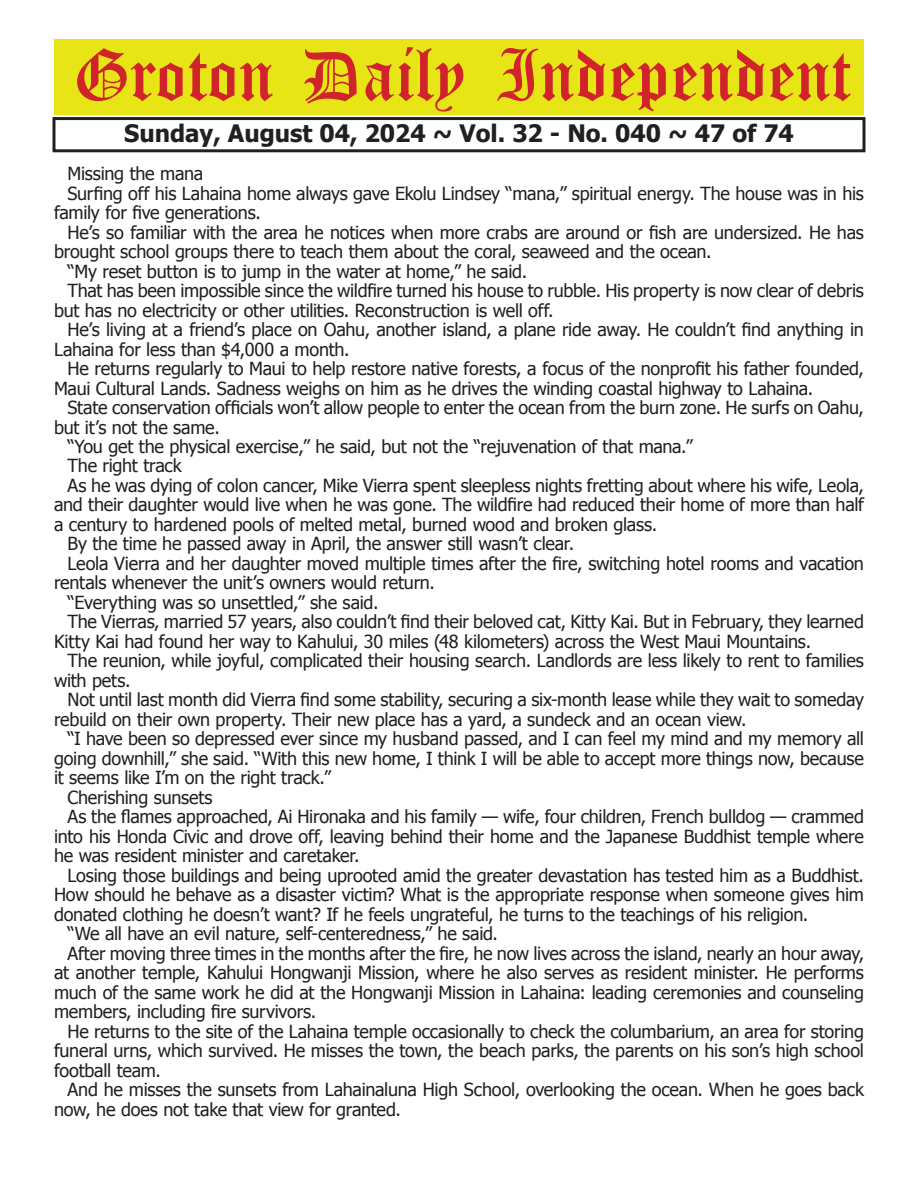
<style>
.page{position:relative;width:918px;height:1188px;background:#fff}
.page>*{position:absolute;margin:0;border:0;box-sizing:border-box;transform-origin:0 0}
.t1{font:54px "Old English Five";color:#d1232a}
.t2{font:700 24px "Tahoma";color:#231f20}
.t3{font:18px "Tahoma";letter-spacing:-.015em;color:#231f20}
</style>
<div class="page">
<div style="left:52px;top:117px;width:814px;height:35px;border:3px solid #231f20"></div>
<div style="left:54px;top:40px;width:810px;height:75px;background:#e7e515"></div>
<h1 class="t1" style="left:73px;top:50px;width:779px">Groton Daily Independent</h1>
<h2 class="t2" style="left:124px;top:116px;width:671px">Sunday, August 04, 2024 ~ Vol. 32 - No. 040 ~ 47 of 74</h2>
<p class="t3" style="left:68px;top:161px;width:137px">Missing the mana</p>
<p class="t3" style="left:68px;top:181px;width:798px">Surfing off his Lahaina home always gave Ekolu Lindsey “mana,” spiritual energy. The house was in his</p>
<p class="t3" style="left:54px;top:200px;width:208px">family for five generations.</p>
<p class="t3" style="left:68px;top:220px;width:798px">He’s so familiar with the area he notices when more crabs are around or fish are undersized. He has</p>
<p class="t3" style="left:54px;top:239px;width:659px">brought school groups there to teach them about the coral, seaweed and the ocean.</p>
<p class="t3" style="left:68px;top:259px;width:461px">“My reset button is to jump in the water at home,” he said.</p>
<p class="t3" style="left:68px;top:278px;width:798px">That has been impossible since the wildfire turned his house to rubble. His property is now clear of debris</p>
<p class="t3" style="left:54px;top:298px;width:501px">but has no electricity or other utilities. Reconstruction is well off.</p>
<p class="t3" style="left:68px;top:317px;width:798px">He’s living at a friend’s place on Oahu, another island, a plane ride away. He couldn’t find anything in</p>
<p class="t3" style="left:54px;top:337px;width:297px">Lahaina for less than $4,000 a month.</p>
<p class="t3" style="left:68px;top:356px;width:798px">He returns regularly to Maui to help restore native forests, a focus of the nonprofit his father founded,</p>
<p class="t3" style="left:54px;top:376px;width:761px">Maui Cultural Lands. Sadness weighs on him as he drives the winding coastal highway to Lahaina.</p>
<p class="t3" style="left:68px;top:395px;width:798px">State conservation officials won’t allow people to enter the ocean from the burn zone. He surfs on Oahu,</p>
<p class="t3" style="left:54px;top:415px;width:167px">but it’s not the same.</p>
<p class="t3" style="left:68px;top:434px;width:627px">“You get the physical exercise,” he said, but not the “rejuvenation of that mana.”</p>
<p class="t3" style="left:68px;top:454px;width:116px">The right track</p>
<p class="t3" style="left:68px;top:473px;width:798px">As he was dying of colon cancer, Mike Vierra spent sleepless nights fretting about where his wife, Leola,</p>
<p class="t3" style="left:54px;top:493px;width:812px">and their daughter would live when he was gone. The wildfire had reduced their home of more than half</p>
<p class="t3" style="left:54px;top:512px;width:605px">a century to hardened pools of melted metal, burned wood and broken glass.</p>
<p class="t3" style="left:68px;top:532px;width:508px">By the time he passed away in April, the answer still wasn’t clear.</p>
<p class="t3" style="left:68px;top:551px;width:798px">Leola Vierra and her daughter moved multiple times after the fire, switching hotel rooms and vacation</p>
<p class="t3" style="left:54px;top:571px;width:382px">rentals whenever the unit’s owners would return.</p>
<p class="t3" style="left:68px;top:590px;width:312px">“Everything was so unsettled,” she said.</p>
<p class="t3" style="left:68px;top:610px;width:798px">The Vierras, married 57 years, also couldn’t find their beloved cat, Kitty Kai. But in February, they learned</p>
<p class="t3" style="left:54px;top:629px;width:759px">Kitty Kai had found her way to Kahului, 30 miles (48 kilometers) across the West Maui Mountains.</p>
<p class="t3" style="left:68px;top:649px;width:798px">The reunion, while joyful, complicated their housing search. Landlords are less likely to rent to families</p>
<p class="t3" style="left:54px;top:668px;width:78px">with pets.</p>
<p class="t3" style="left:68px;top:688px;width:798px">Not until last month did Vierra find some stability, securing a six-month lease while they wait to someday</p>
<p class="t3" style="left:54px;top:707px;width:694px">rebuild on their own property. Their new place has a yard, a sundeck and an ocean view.</p>
<p class="t3" style="left:68px;top:727px;width:798px">“I have been so depressed ever since my husband passed, and I can feel my mind and my memory all</p>
<p class="t3" style="left:54px;top:746px;width:812px">going downhill,” she said. “With this new home, I think I will be able to accept more things now, because</p>
<p class="t3" style="left:54px;top:766px;width:278px">it seems like I’m on the right track.”</p>
<p class="t3" style="left:68px;top:785px;width:147px">Cherishing sunsets</p>
<p class="t3" style="left:68px;top:805px;width:798px">As the flames approached, Ai Hironaka and his family — wife, four children, French bulldog — crammed</p>
<p class="t3" style="left:54px;top:824px;width:812px">into his Honda Civic and drove off, leaving behind their home and the Japanese Buddhist temple where</p>
<p class="t3" style="left:54px;top:844px;width:307px">he was resident minister and caretaker.</p>
<p class="t3" style="left:68px;top:863px;width:798px">Losing those buildings and being uprooted amid the greater devastation has tested him as a Buddhist.</p>
<p class="t3" style="left:54px;top:883px;width:811px">How should he behave as a disaster victim? What is the appropriate response when someone gives him</p>
<p class="t3" style="left:54px;top:902px;width:756px">donated clothing he doesn’t want? If he feels ungrateful, he turns to the teachings of his religion.</p>
<p class="t3" style="left:68px;top:922px;width:432px">“We all have an evil nature, self-centeredness,” he said.</p>
<p class="t3" style="left:68px;top:941px;width:798px">After moving three times in the months after the fire, he now lives across the island, nearly an hour away,</p>
<p class="t3" style="left:54px;top:961px;width:811px">at another temple, Kahului Hongwanji Mission, where he also serves as resident minister. He performs</p>
<p class="t3" style="left:54px;top:980px;width:811px">much of the same work he did at the Hongwanji Mission in Lahaina: leading ceremonies and counseling</p>
<p class="t3" style="left:54px;top:1000px;width:264px">members, including fire survivors.</p>
<p class="t3" style="left:68px;top:1019px;width:798px">He returns to the site of the Lahaina temple occasionally to check the columbarium, an area for storing</p>
<p class="t3" style="left:54px;top:1039px;width:812px">funeral urns, which survived. He misses the town, the beach parks, the parents on his son’s high school</p>
<p class="t3" style="left:54px;top:1058px;width:108px">football team.</p>
<p class="t3" style="left:68px;top:1078px;width:798px">And he misses the sunsets from Lahainaluna High School, overlooking the ocean. When he goes back</p>
<p class="t3" style="left:54px;top:1097px;width:348px">now, he does not take that view for granted.</p>
</div>
